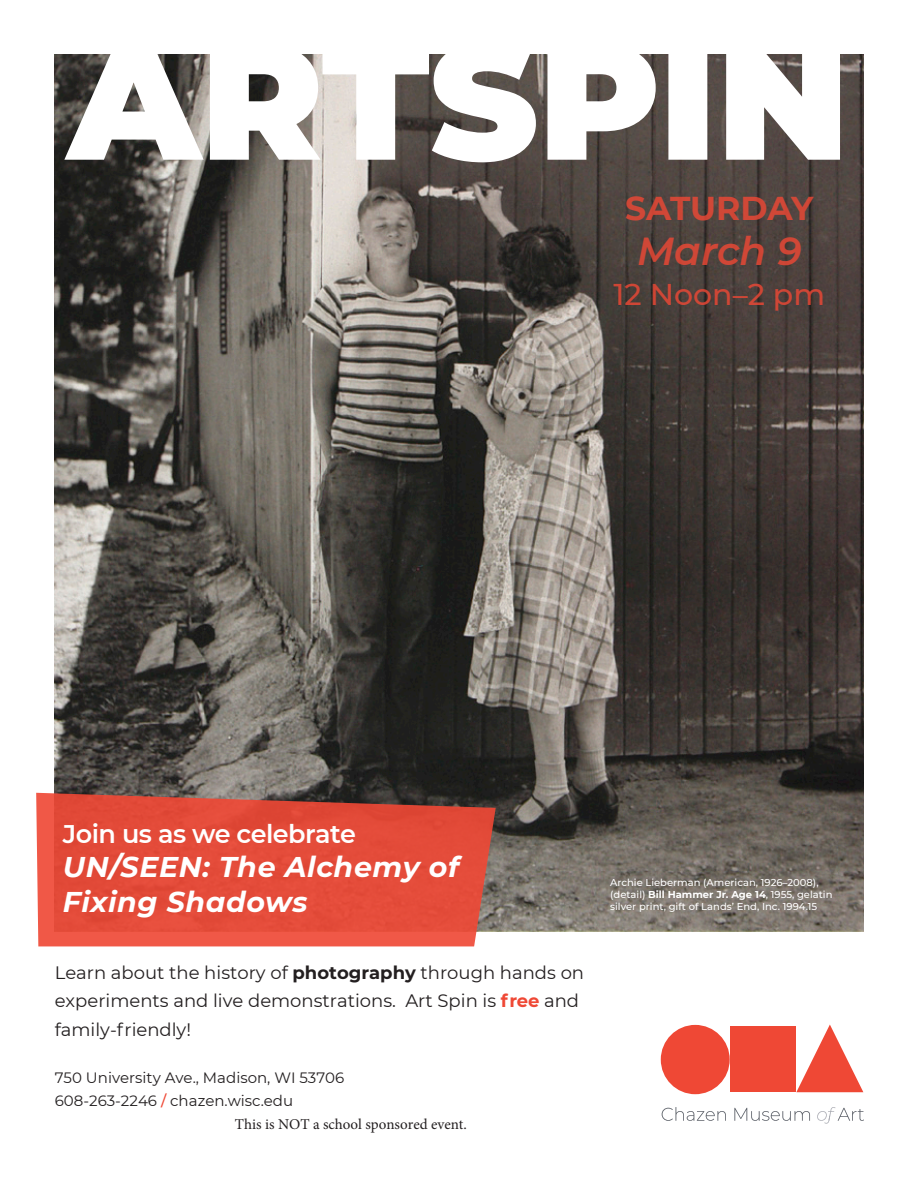
<style>
.page{position:relative;width:918px;height:1188px;background:#fff}
.page>*{position:absolute;margin:0;border:0;box-sizing:border-box;transform-origin:0 0}
.t1{font:italic 600 39px "Montserrat";letter-spacing:-.005em;color:#ef4835}
.t2{font:700 33px "Montserrat";letter-spacing:-.01em;color:#ef4835}
.t3{font:500 30px "Montserrat";color:#ef4835}
.t4{font:italic 700 28.5px/34.5px "Montserrat";letter-spacing:.02em;color:#fff}
.t5{font:600 25.5px "Montserrat";letter-spacing:-.02em;color:#fff}
.t6{font:18px/28.5px "Montserrat";color:#231f20}
.t7{font:15px "Montserrat";color:#231f20}
.t8{font:15px "Minion Pro";color:#231f20}
.t9{font:500 10.05px/12px "Montserrat";color:#fff}
.s1{font-weight:700}
.s2{font-weight:700;color:#ef4835}
.s3{font-weight:500;color:#ef4835}
</style>
<div class="page">
<img style="left:54px;top:54px;width:810px;height:878px">
<svg style="left:64px;top:54px;width:776px;height:108px"></svg>
<div style="left:730px;top:1026px;width:66px;height:66px;background:#ef4835"></div>
<div style="left:661px;top:1025px;width:69px;height:69px;background:#ef4835;border-radius:50%"></div>
<svg style="left:796px;top:1025px;width:67px;height:67px"></svg>
<svg style="left:662px;top:1107px;width:64px;height:14px"></svg>
<svg style="left:734px;top:1108px;width:76px;height:13px"></svg>
<svg style="left:817px;top:1107px;width:47px;height:17px"></svg>
<svg style="left:36px;top:793px;width:460px;height:153px;background:#db4d3c"></svg>
<h2 class="t2" style="left:625px;top:184px;width:190px">SATURDAY</h2>
<h1 class="t1" style="left:637px;top:224px;width:166px">March 9</h1>
<h3 class="t3" style="left:613px;top:273px;width:213px">12 Noon–2 pm</h3>
<p class="t5" style="left:63px;top:816px;width:295px">Join us as we celebrate</p>
<p class="t4" style="left:63px;top:849px;width:398px">UN/SEEN: The Alchemy of<br>Fixing Shadows</p>
<p class="t6" style="left:55px;top:958px;width:531px">Learn about the history of <span class="s1">photography</span> through hands on experiments and live demonstrations. Art Spin is <span class="s2">free</span> and family-friendly!</p>
<p class="t7" style="left:55px;top:1067px;width:291px">750 University Ave., Madison, WI 53706</p>
<p class="t7" style="left:55px;top:1091px;width:240px">608-263-2246 <span class="s3">/</span> chazen.wisc.edu</p>
<p class="t8" style="left:235px;top:1114px;width:234px">This is NOT a school sponsored event.</p>
<p class="t9" style="left:610px;top:876px;width:224px">Archie Lieberman (American, 1926–2008), (detail) <span class="s1">Bill Hammer Jr. Age 14</span>, 1955, gelatin silver print, gift of Lands’ End, Inc. 1994.15</p>
</div>
